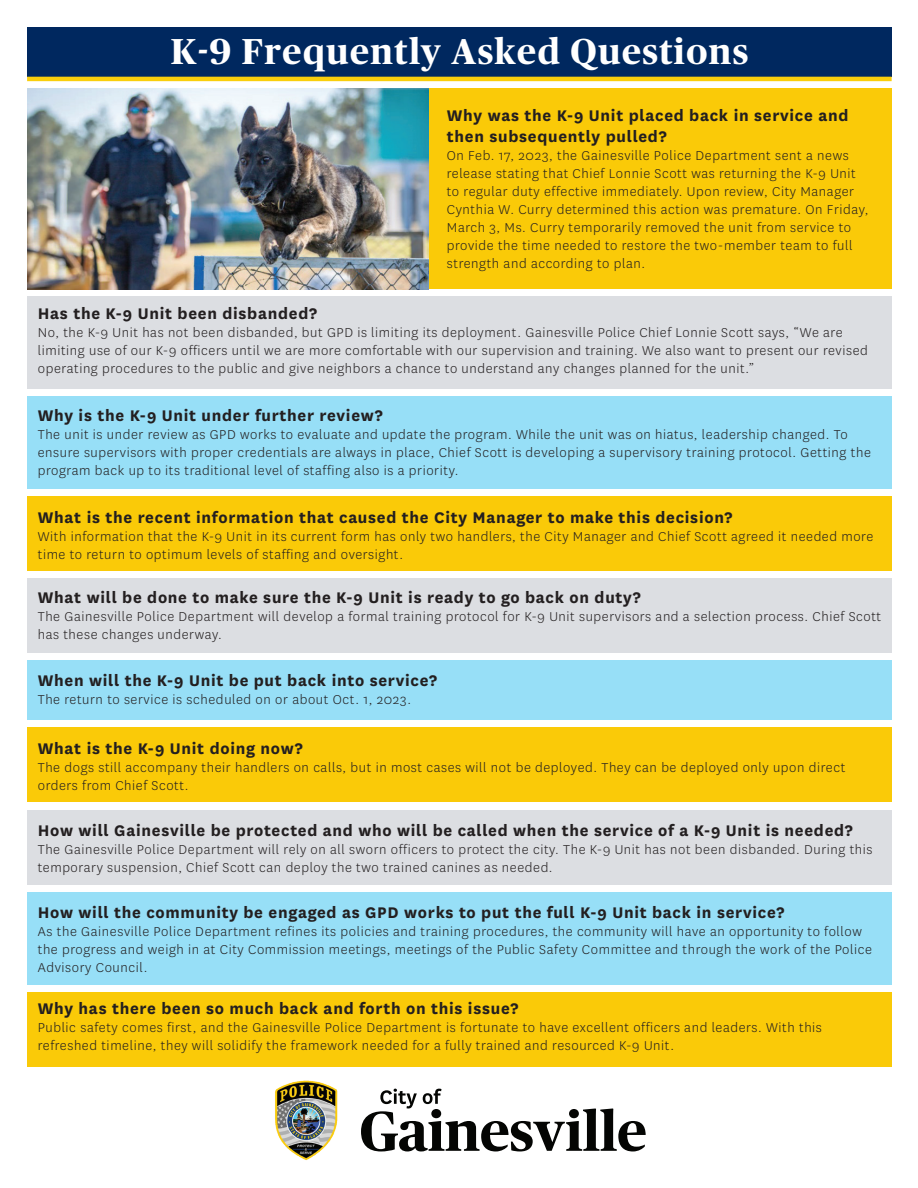
<style>
.page{position:relative;width:918px;height:1188px;background:#fff}
.page>*{position:absolute;margin:0;border:0;box-sizing:border-box;transform-origin:0 0}
.t1{font:700 36px "Publico Headline";letter-spacing:.04em;color:#fff}
.t2{font:700 18px/21.6px "National";letter-spacing:.04em;color:#231f20}
.t3{font:300 15px/18px "National";letter-spacing:.04em;color:#231f20}
</style>
<div class="page">
<div style="left:27px;top:810px;width:865px;height:75px;background:#dcdee2"></div>
<div style="left:27px;top:27px;width:865px;height:50px;background:#00285f"></div>
<div style="left:429px;top:89px;width:463px;height:200px;background:#faca08"></div>
<div style="left:27px;top:297px;width:865px;height:92px;background:#dcdee2"></div>
<div style="left:27px;top:578px;width:865px;height:75px;background:#dcdee2"></div>
<div style="left:27px;top:396px;width:865px;height:93px;background:#97dff7"></div>
<div style="left:27px;top:661px;width:865px;height:59px;background:#97dff7"></div>
<div style="left:27px;top:892px;width:865px;height:92px;background:#97dff7"></div>
<div style="left:27px;top:496px;width:865px;height:75px;background:#faca08"></div>
<div style="left:27px;top:727px;width:865px;height:75px;background:#faca08"></div>
<div style="left:27px;top:992px;width:865px;height:75px;background:#faca08"></div>
<hr style="left:27px;top:77px;width:865px;height:4px;background:#f9ce0c">
<img style="left:27px;top:89px;width:402px;height:200px">
<svg style="left:361px;top:1089px;width:285px;height:62px"></svg>
<img style="left:275px;top:1080px;width:63px;height:81px">
<h1 class="t1" style="left:171px;top:25px;width:579px">K-9 Frequently Asked Questions</h1>
<p class="t2" style="left:447px;top:103px;width:403px">Why was the K-9 Unit placed back in service and then subsequently pulled?</p>
<p class="t3" style="left:447px;top:146px;width:423px">On Feb. 17, 2023, the Gainesville Police Department sent a news release stating that Chief Lonnie Scott was returning the K-9 Unit to regular duty effective immediately. Upon review, City Manager Cynthia W. Curry determined this action was premature. On Friday, March 3, Ms. Curry temporarily removed the unit from service to provide the time needed to restore the two-member team to full strength and according to plan.</p>
<p class="t2" style="left:38px;top:301px;width:281px">Has the K-9 Unit been disbanded?</p>
<p class="t3" style="left:38px;top:323px;width:832px">No, the K-9 Unit has not been disbanded, but GPD is limiting its deployment. Gainesville Police Chief Lonnie Scott says, “We are limiting use of our K-9 officers until we are more comfortable with our supervision and training. We also want to present our revised operating procedures to the public and give neighbors a chance to understand any changes planned for the unit.”</p>
<p class="t2" style="left:38px;top:403px;width:347px">Why is the K-9 Unit under further review?</p>
<p class="t3" style="left:38px;top:425px;width:835px">The unit is under review as GPD works to evaluate and update the program. While the unit was on hiatus, leadership changed. To ensure supervisors with proper credentials are always in place, Chief Scott is developing a supervisory training protocol. Getting the program back up to its traditional level of staffing also is a priority.</p>
<p class="t2" style="left:38px;top:505px;width:696px">What is the recent information that caused the City Manager to make this decision?</p>
<p class="t3" style="left:38px;top:527px;width:837px">With information that the K-9 Unit in its current form has only two handlers, the City Manager and Chief Scott agreed it needed more time to return to optimum levels of staffing and oversight.</p>
<p class="t2" style="left:38px;top:585px;width:604px">What will be done to make sure the K-9 Unit is ready to go back on duty?</p>
<p class="t3" style="left:38px;top:607px;width:845px">The Gainesville Police Department will develop a formal training protocol for K-9 Unit supervisors and a selection process. Chief Scott has these changes underway.</p>
<p class="t2" style="left:38px;top:668px;width:401px">When will the K-9 Unit be put back into service?</p>
<p class="t3" style="left:38px;top:690px;width:375px">The return to service is scheduled on or about Oct. 1, 2023.</p>
<p class="t2" style="left:38px;top:736px;width:267px">What is the K-9 Unit doing now?</p>
<p class="t3" style="left:38px;top:758px;width:809px">The dogs still accompany their handlers on calls, but in most cases will not be deployed. They can be deployed only upon direct orders from Chief Scott.</p>
<p class="t2" style="left:38px;top:818px;width:817px">How will Gainesville be protected and who will be called when the service of a K-9 Unit is needed?</p>
<p class="t3" style="left:38px;top:840px;width:836px">The Gainesville Police Department will rely on all sworn officers to protect the city. The K-9 Unit has not been disbanded. During this temporary suspension, Chief Scott can deploy the two trained canines as needed.</p>
<p class="t2" style="left:38px;top:901px;width:748px">How will the community be engaged as GPD works to put the full K-9 Unit back in service?</p>
<p class="t3" style="left:38px;top:922px;width:836px">As the Gainesville Police Department refines its policies and training procedures, the community will have an opportunity to follow the progress and weigh in at City Commission meetings, meetings of the Public Safety Committee and through the work of the Police<br>Advisory Council.</p>
<p class="t2" style="left:38px;top:997px;width:482px">Why has there been so much back and forth on this issue?</p>
<p class="t3" style="left:38px;top:1018px;width:786px">Public safety comes first, and the Gainesville Police Department is fortunate to have excellent officers and leaders. With this refreshed timeline, they will solidify the framework needed for a fully trained and resourced K-9 Unit.</p>
</div>
